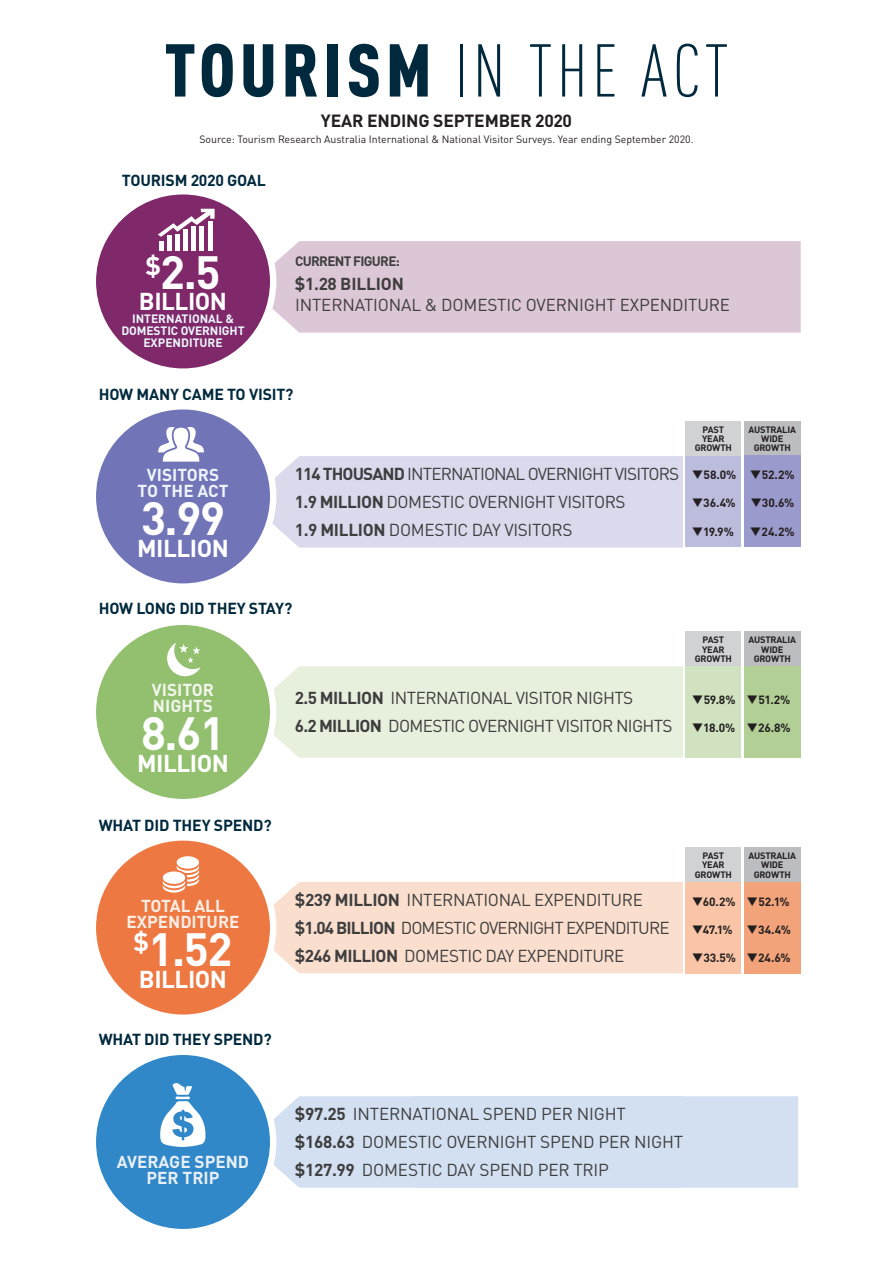
<style>
.page{position:relative;width:893px;height:1263px;background:#fff}
.page>*{position:absolute;margin:0;border:0;box-sizing:border-box;transform-origin:0 0}
.t1{font:300 condensed 73.5px "DINOT";letter-spacing:.06em;color:#00293d}
.t2{font:700 46.05px "DINOT";color:#fff}
.t3{font:700 24.15px "DINOT";letter-spacing:-.02em;color:#fff}
.t4{font:700 17.4px "DINOT";letter-spacing:-.01em;color:#231f20}
.t5{font:17.1px "DINOT";letter-spacing:-.03em;color:#3e3e3f}
.t6{font:17.1px/20.5px "DINOT";letter-spacing:-.01em;color:#3e3e3f}
.t7{font:17.1px "DINOT";letter-spacing:-.05em;color:#3e3e3f}
.t8{font:700 17.1px/15.8px "DINOT";color:#fceee5;text-align:center}
.t9{font:700 17.1px/15.8px "DINOT";color:#e8eff8;text-align:center}
.t10{font:700 17.1px/15.8px "DINOT";color:#ecf6fc;text-align:center}
.t11{font:700 17.1px/15.8px "DINOT";color:#f2f6ed}
.t12{font:700 15.75px "DINOT";letter-spacing:-.01em;color:#00293d}
.t13{font:700 13.5px "DINOT";letter-spacing:-.05em;color:#3e3e3f}
.t14{font:700 12px/12px "DINOT";color:#ecf6fc;text-align:center}
.t15{font:700 11.85px "DINOT";letter-spacing:-.005em;color:#231f20}
.t16{font:10.5px "DINOT";color:#231f20}
.t17{font:700 9.15px/9.1px "DINOT";letter-spacing:-.03em;color:#231f20;text-align:center}
.s1{font-weight:900}
.s2{font-weight:700}
</style>
<div class="page">
<div style="left:272px;top:456px;width:411px;height:91px;background:#dbdaed"></div>
<div style="left:272px;top:241px;width:529px;height:92px;background:#dcc7d6"></div>
<div style="left:93px;top:406px;width:180px;height:181px;background:#7174b7;border-radius:50%"></div>
<div style="left:90px;top:403px;width:186px;height:187px;border:6px solid #fff;border-radius:50%"></div>
<div style="left:93px;top:191px;width:180px;height:181px;background:#7f286a;border-radius:50%"></div>
<div style="left:90px;top:188px;width:186px;height:187px;border:6px solid #fff;border-radius:50%"></div>
<div style="left:274px;top:666px;width:409px;height:92px;background:#e7efdd"></div>
<div style="left:93px;top:622px;width:180px;height:180px;background:#92c06f;border-radius:50%"></div>
<div style="left:90px;top:619px;width:186px;height:186px;border:6px solid #fff;border-radius:50%"></div>
<svg style="left:167px;top:643px;width:34px;height:34px"></svg>
<div style="left:273px;top:882px;width:410px;height:91px;background:#fbdfce"></div>
<div style="left:273px;top:1096px;width:525px;height:92px;background:#d3e0f1"></div>
<div style="left:93px;top:837px;width:180px;height:181px;background:#ed7842;border-radius:50%"></div>
<div style="left:90px;top:834px;width:186px;height:187px;border:6px solid #fff;border-radius:50%"></div>
<div style="left:177px;top:856px;width:22px;height:13px;background:#fff;border-radius:50%"></div>
<svg style="left:163px;top:865px;width:36px;height:27px"></svg>
<div style="left:93px;top:1052px;width:180px;height:180px;background:#3088c8;border-radius:50%"></div>
<div style="left:90px;top:1048px;width:186px;height:187px;border:6px solid #fff;border-radius:50%"></div>
<svg style="left:160px;top:1083px;width:46px;height:64px"></svg>
<div style="left:685px;top:455px;width:56px;height:92px;background:#bcbcdd"></div>
<div style="left:685px;top:882px;width:56px;height:91px;background:#f9c5a6"></div>
<div style="left:685px;top:666px;width:56px;height:91px;background:#d1e2c0"></div>
<div style="left:685px;top:421px;width:56px;height:34px;background:#d1d2d4"></div>
<div style="left:685px;top:848px;width:56px;height:34px;background:#d1d2d4"></div>
<div style="left:685px;top:632px;width:56px;height:34px;background:#d1d2d4"></div>
<div style="left:744px;top:421px;width:57px;height:34px;background:#bcbdc0"></div>
<div style="left:744px;top:848px;width:57px;height:34px;background:#bcbdc0"></div>
<div style="left:744px;top:632px;width:57px;height:34px;background:#bcbdc0"></div>
<div style="left:744px;top:455px;width:57px;height:92px;background:#9b9acc"></div>
<div style="left:744px;top:882px;width:57px;height:91px;background:#f3a37a"></div>
<div style="left:744px;top:666px;width:57px;height:91px;background:#b2d096"></div>
<svg style="left:158px;top:427px;width:46px;height:35px"></svg>
<svg style="left:158px;top:209px;width:57px;height:28px"></svg>
<hr style="left:208px;top:221px;width:4px;height:30px;background:#fff">
<hr style="left:200px;top:226px;width:4px;height:25px;background:#fff">
<hr style="left:192px;top:226px;width:4px;height:24px;background:#fff">
<hr style="left:184px;top:229px;width:4px;height:22px;background:#fff">
<hr style="left:176px;top:234px;width:4px;height:17px;background:#fff">
<hr style="left:168px;top:235px;width:4px;height:16px;background:#fff">
<div style="left:159px;top:241px;width:5px;height:9px;background:#fff"></div>
<p class="t1" style="left:165px;top:29px;width:565px"><span class="s1">TOURISM</span> IN THE ACT</p>
<p class="t4" style="left:321px;top:109px;width:253px">YEAR ENDING SEPTEMBER 2020</p>
<p class="t16" style="left:199px;top:133px;width:495px">Source: Tourism Research Australia International &amp; National Visitor Surveys. Year ending September 2020.</p>
<p class="t12" style="left:122px;top:170px;width:146px">TOURISM 2020 GOAL</p>
<p class="t2" style="left:145px;top:242px;width:77px"><sup>$</sup>2.5</p>
<p class="t3" style="left:139px;top:285px;width:90px">BILLION</p>
<p class="t14" style="left:121px;top:313px;width:125px">INTERNATIONAL &amp;<br>DOMESTIC OVERNIGHT<br>EXPENDITURE</p>
<p class="t13" style="left:295px;top:252px;width:107px">CURRENT FIGURE:</p>
<p class="t6" style="left:295px;top:274px;width:437px"><span class="s2">$1.28 BILLION<br></span>INTERNATIONAL &amp; DOMESTIC OVERNIGHT EXPENDITURE</p>
<p class="t12" style="left:99px;top:384px;width:196px">HOW MANY CAME TO VISIT?</p>
<p class="t10" style="left:138px;top:466px;width:92px">VISITORS<br>TO THE ACT</p>
<p class="t2" style="left:141px;top:488px;width:86px">3.99</p>
<p class="t3" style="left:137px;top:532px;width:93px">MILLION</p>
<p class="t7" style="left:295px;top:463px;width:386px"><span class="s2">114 THOUSAND</span> INTERNATIONAL OVERNIGHT VISITORS</p>
<p class="t5" style="left:295px;top:491px;width:332px"><span class="s2">1.9 MILLION</span> DOMESTIC OVERNIGHT VISITORS</p>
<p class="t5" style="left:295px;top:519px;width:279px"><span class="s2">1.9 MILLION</span> DOMESTIC DAY VISITORS</p>
<p class="t17" style="left:695px;top:425px;width:38px">PAST<br>YEAR<br>GROWTH</p>
<p class="t15" style="left:692px;top:467px;width:46px">❑58.0%</p>
<p class="t15" style="left:692px;top:495px;width:45px">❑36.4%</p>
<p class="t15" style="left:692px;top:523px;width:44px">❑19.9%</p>
<p class="t17" style="left:749px;top:425px;width:49px">AUSTRALIA<br>WIDE<br>GROWTH</p>
<p class="t15" style="left:750px;top:467px;width:46px">❑52.2%</p>
<p class="t15" style="left:750px;top:495px;width:45px">❑30.6%</p>
<p class="t15" style="left:750px;top:523px;width:46px">❑24.2%</p>
<p class="t12" style="left:99px;top:598px;width:195px">HOW LONG DID THEY STAY?</p>
<p class="t11" style="left:152px;top:682px;width:64px">VISITOR<br>NIGHTS</p>
<p class="t2" style="left:141px;top:703px;width:86px">8.61</p>
<p class="t3" style="left:137px;top:747px;width:93px">MILLION</p>
<p class="t5" style="left:295px;top:687px;width:340px"><span class="s2">2.5 MILLION</span> INTERNATIONAL VISITOR NIGHTS</p>
<p class="t5" style="left:295px;top:715px;width:379px"><span class="s2">6.2 MILLION</span> DOMESTIC OVERNIGHT VISITOR NIGHTS</p>
<p class="t17" style="left:695px;top:635px;width:38px">PAST<br>YEAR<br>GROWTH</p>
<p class="t17" style="left:749px;top:635px;width:49px">AUSTRALIA<br>WIDE<br>GROWTH</p>
<p class="t15" style="left:692px;top:692px;width:45px">❑59.8%</p>
<p class="t15" style="left:692px;top:720px;width:45px">❑18.0%</p>
<p class="t15" style="left:746px;top:692px;width:45px">❑51.2%</p>
<p class="t15" style="left:746px;top:720px;width:46px">❑26.8%</p>
<p class="t12" style="left:99px;top:815px;width:175px">WHAT DID THEY SPEND?</p>
<p class="t8" style="left:126px;top:897px;width:115px">TOTAL ALL<br>EXPENDITURE</p>
<p class="t2" style="left:134px;top:919px;width:100px"><sup>$</sup>1.52</p>
<p class="t3" style="left:139px;top:963px;width:90px">BILLION</p>
<p class="t12" style="left:99px;top:1029px;width:175px">WHAT DID THEY SPEND?</p>
<p class="t5" style="left:295px;top:889px;width:349px"><span class="s2">$239 MILLION</span> INTERNATIONAL EXPENDITURE</p>
<p class="t7" style="left:295px;top:917px;width:376px"><span class="s2">$1.04 BILLION</span> DOMESTIC OVERNIGHT EXPENDITURE</p>
<p class="t5" style="left:295px;top:945px;width:331px"><span class="s2">$246 MILLION</span> DOMESTIC DAY EXPENDITURE</p>
<p class="t17" style="left:695px;top:851px;width:38px">PAST<br>YEAR<br>GROWTH</p>
<p class="t15" style="left:692px;top:894px;width:45px">❑60.2%</p>
<p class="t15" style="left:692px;top:922px;width:42px">❑47.1%</p>
<p class="t15" style="left:692px;top:950px;width:46px">❑33.5%</p>
<p class="t17" style="left:749px;top:851px;width:49px">AUSTRALIA<br>WIDE<br>GROWTH</p>
<p class="t15" style="left:746px;top:894px;width:45px">❑52.1%</p>
<p class="t15" style="left:746px;top:922px;width:46px">❑34.4%</p>
<p class="t15" style="left:746px;top:950px;width:46px">❑24.6%</p>
<p class="t9" style="left:117px;top:1153px;width:134px">AVERAGE SPEND<br>PER TRIP</p>
<p class="t6" style="left:295px;top:1103px;width:332px"><span class="s2">$97.25</span> INTERNATIONAL SPEND PER NIGHT</p>
<p class="t6" style="left:295px;top:1131px;width:390px"><span class="s2">$168.63</span> DOMESTIC OVERNIGHT SPEND PER NIGHT</p>
<p class="t6" style="left:295px;top:1159px;width:316px"><span class="s2">$127.99</span> DOMESTIC DAY SPEND PER TRIP</p>
</div>
